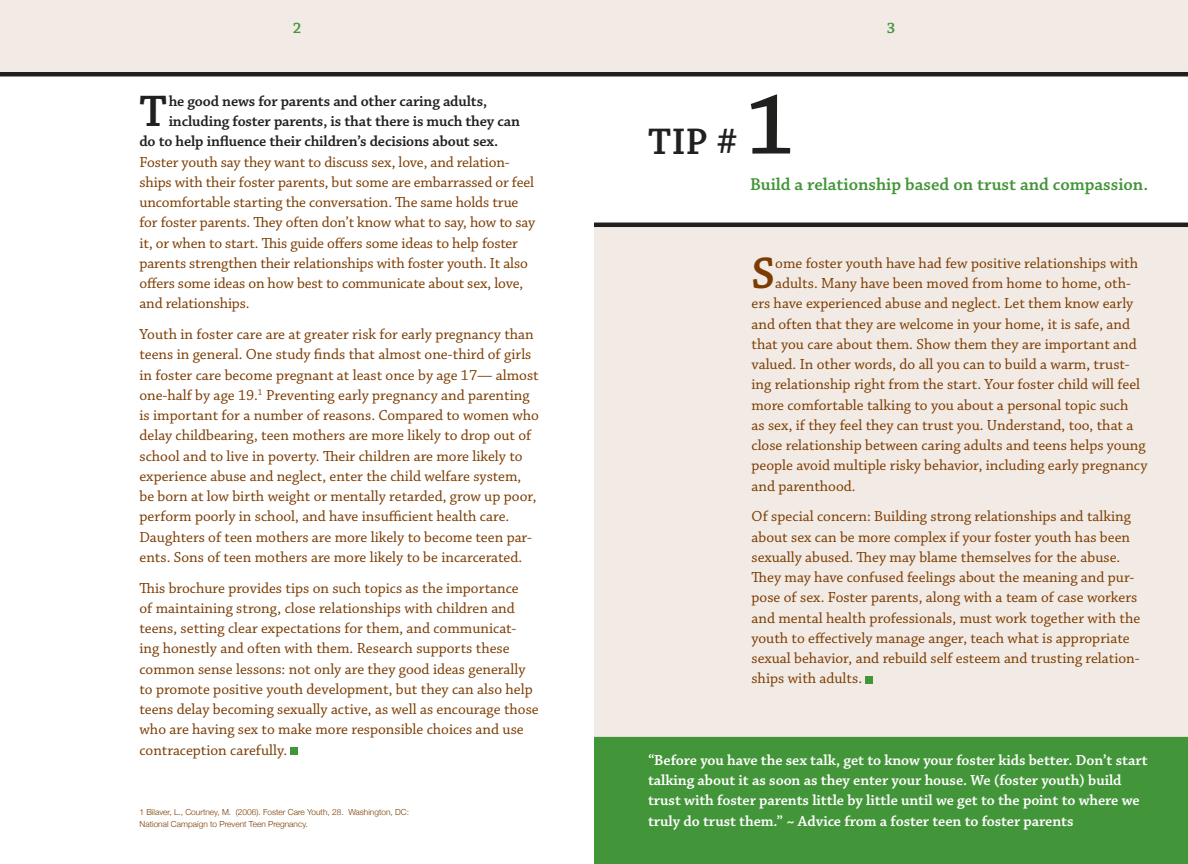
<style>
.page{position:relative;width:1188px;height:864px;background:#fff}
.page>*{position:absolute;margin:0;border:0;box-sizing:border-box;transform-origin:0 0}
.t1{font:600 90px "Chaparral Pro";color:#221f1f}
.t2{font:600 46.5px "Chaparral Pro";color:#7c3b00}
.t3{font:600 46.5px "Chaparral Pro";color:#221f1f}
.t4{font:600 39px "Chaparral Pro";color:#221f1f}
.t5{font:600 18px "Chaparral Pro";color:#439539}
.t6{font:600 15.75px "Chaparral Pro";color:#439539}
.t7{font:15.3px/20.2px "Chaparral Pro";color:#7c3b00}
.t8{font:600 15.3px/20.2px "Chaparral Pro";letter-spacing:-.005em;color:#fff}
.t9{font:600 15.3px "Chaparral Pro";letter-spacing:-.01em;color:#221f1f}
.t10{font:300 8.4px/12px "Helvetica Neue";color:#7c3b00}
</style>
<div class="page">
<div style="left:0;top:0;width:594px;height:864px;background:#f2ebe5"></div>
<div style="left:594px;top:0;width:594px;height:864px;background:#f2ebe5"></div>
<div style="left:0;top:76px;width:594px;height:788px;background:#fff"></div>
<div style="left:594px;top:76px;width:594px;height:147px;background:#fff"></div>
<hr style="left:594px;top:223px;width:594px;height:4px;background:#221f1f">
<hr style="left:594px;top:72px;width:594px;height:4px;background:#221f1f">
<div style="left:866px;top:676px;width:7px;height:7px;background:#439539"></div>
<div style="left:594px;top:737px;width:594px;height:127px;background:#439539"></div>
<hr style="left:0;top:72px;width:594px;height:4px;background:#221f1f">
<div style="left:291px;top:747px;width:7px;height:8px;background:#439539"></div>
<p class="t6" style="left:293px;top:19px;width:10px">2</p>
<p class="t6" style="left:887px;top:19px;width:10px">3</p>
<h2 class="t3" style="left:140px;top:85px;width:29px">T</h2>
<p class="t9" style="left:169px;top:92px;width:320px">he good news for parents and other caring adults,</p>
<p class="t9" style="left:169px;top:113px;width:353px">including foster parents, is that there is much they can</p>
<p class="t9" style="left:140px;top:133px;width:360px">do to help influence their children’s decisions about sex.</p>
<p class="t7" style="left:140px;top:152px;width:397px">Foster youth say they want to discuss sex, love, and relation&shy;ships with their foster parents, but some are embarrassed or feel uncomfortable starting the conversation. The same holds true for foster parents. They often don’t know what to say, how to say it, or when to start. This guide offers some ideas to help foster parents strengthen their relationships with foster youth. It also offers some ideas on how best to communicate about sex, love, and relationships.</p>
<p class="t7" style="left:140px;top:325px;width:401px">Youth in foster care are at greater risk for early pregnancy than teens in general. One study finds that almost one-third of girls in foster care become pregnant at least once by age 17— almost one-half by age 19.<sup>1</sup> Preventing early pregnancy and parenting is important for a number of reasons. Compared to women who delay childbearing, teen mothers are more likely to drop out of school and to live in poverty. Their children are more likely to experience abuse and neglect, enter the child welfare system, be born at low birth weight or mentally retarded, grow up poor, perform poorly in school, and have insufficient health care.<br>Daughters of teen mothers are more likely to become teen par&shy;ents. Sons of teen mothers are more likely to be incarcerated.</p>
<p class="t7" style="left:140px;top:578px;width:401px">This brochure provides tips on such topics as the importance<br>of maintaining strong, close relationships with children and teens, setting clear expectations for them, and communicat&shy;ing honestly and often with them. Research supports these common sense lessons: not only are they good ideas generally to promote positive youth development, but they can also help teens delay becoming sexually active, as well as encourage those who are having sex to make more responsible choices and use contraception carefully.</p>
<p class="t10" style="left:140px;top:806px;width:271px">1 Bilaver, L., Courtney, M. (2006). Foster Care Youth, 28. Washington, DC:<br>National Campaign to Prevent Teen Pregnancy.</p>
<h3 class="t4" style="left:648px;top:119px;width:91px">TIP #</h3>
<h1 class="t1" style="left:746px;top:74px;width:50px">1</h1>
<p class="t5" style="left:750px;top:174px;width:400px">Build a relationship based on trust and compassion.</p>
<h2 class="t2" style="left:752px;top:247px;width:25px">S</h2>
<p class="t7" style="left:775px;top:254px;width:364px">ome foster youth have had few positive relationships with</p>
<p class="t7" style="left:775px;top:274px;width:357px">adults. Many have been moved from home to home, oth-</p>
<p class="t7" style="left:752px;top:294px;width:383px">ers have experienced abuse and neglect. Let them know early</p>
<p class="t7" style="left:752px;top:314px;width:380px">and often that they are welcome in your home, it is safe, and</p>
<p class="t7" style="left:752px;top:335px;width:387px">that you care about them. Show them they are important and</p>
<p class="t7" style="left:752px;top:355px;width:380px">valued. In other words, do all you can to build a warm, trust-</p>
<p class="t7" style="left:752px;top:375px;width:390px">ing relationship right from the start. Your foster child will feel</p>
<p class="t7" style="left:752px;top:395px;width:379px">more comfortable talking to you about a personal topic such</p>
<p class="t7" style="left:752px;top:416px;width:383px">as sex, if they feel they can trust you. Understand, too, that a</p>
<p class="t7" style="left:752px;top:436px;width:396px">close relationship between caring adults and teens helps young</p>
<p class="t7" style="left:752px;top:456px;width:398px">people avoid multiple risky behavior, including early pregnancy</p>
<p class="t7" style="left:752px;top:476px;width:106px">and parenthood.</p>
<p class="t7" style="left:752px;top:507px;width:390px">Of special concern: Building strong relationships and talking about sex can be more complex if your foster youth has been sexually abused. They may blame themselves for the abuse.<br>They may have confused feelings about the meaning and pur&shy;pose of sex. Foster parents, along with a team of case workers and mental health professionals, must work together with the youth to effectively manage anger, teach what is appropriate sexual behavior, and rebuild self esteem and trusting relation&shy;ships with adults.</p>
<p class="t8" style="left:648px;top:750px;width:501px">“Before you have the sex talk, get to know your foster kids better. Don’t start talking about it as soon as they enter your house. We (foster youth) build trust with foster parents little by little until we get to the point to where we truly do trust them.” ~ Advice from a foster teen to foster parents</p>
</div>
